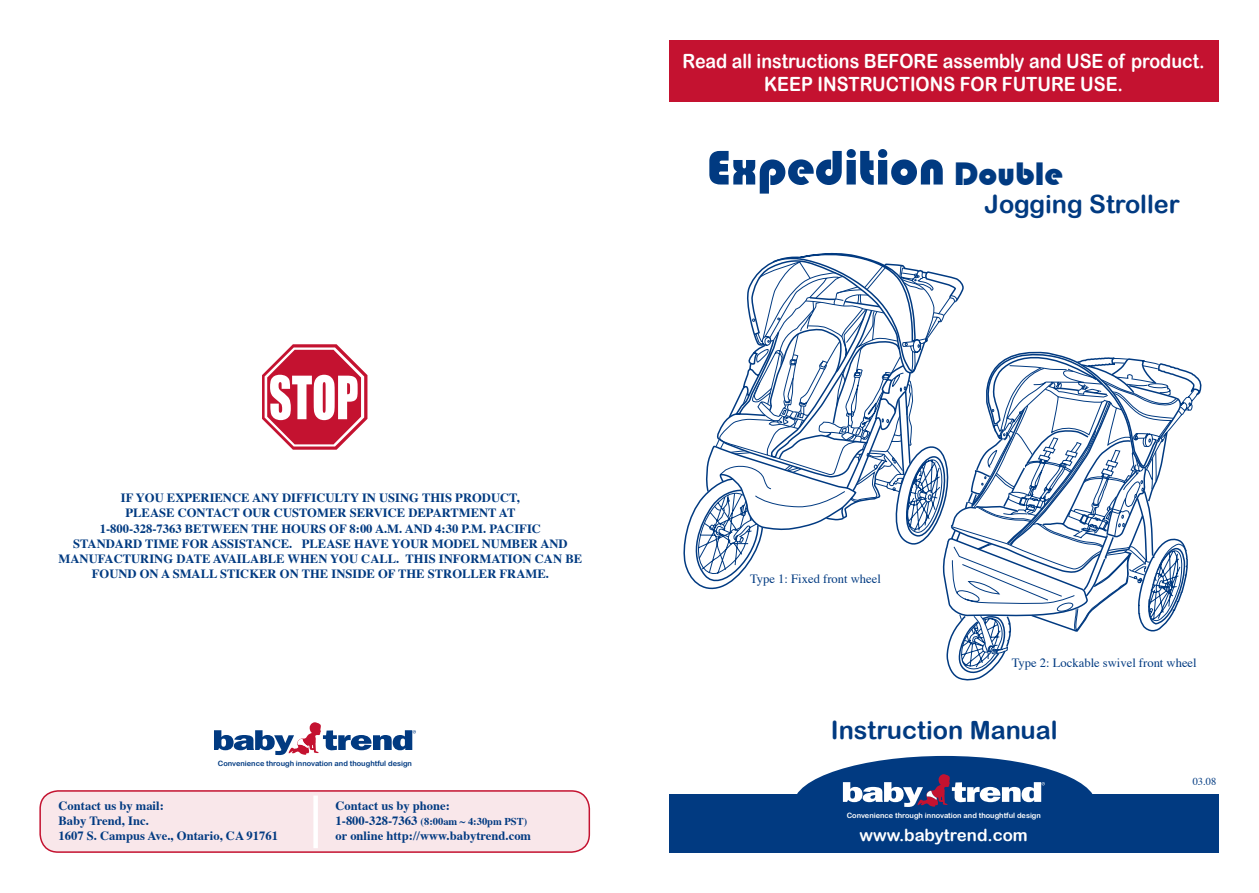
<style>
.page{position:relative;width:1259px;height:893px;background:#fff}
.page>*{position:absolute;margin:0;border:0;box-sizing:border-box;transform-origin:0 0}
.t1{font:50.4px "Bauhaus 93";color:#013a81}
.t2{font:25.2px "Arial Rounded MT Bold";color:#013a81}
.t3{font:19.65px/23.1px "Arial Rounded MT Bold";color:#fff;text-align:center;scale:.91 1}
.t4{font:16.8px "Arial Rounded MT Bold";color:#fff}
.t5{font:700 12.6px/15.1px "Times";color:#013a81;text-align:center}
.t6{font:12.6px "Times";color:#013a81}
.t7{font:700 10.5px "Times";color:#013a81}
.t8{font:10.5px "Times";color:#013a81}
.t9{font:7.35px "Arial Rounded MT Bold";color:#fff}
.t10{font:7.35px "Arial Rounded MT Bold";color:#013a81}
.s1{font-size:33.6px}
.s2{font-size:12.6px}
</style>
<div class="page">
<div style="left:793px;top:756px;width:303px;height:97px;background:#013a81;border-radius:50%"></div>
<div style="left:669px;top:794px;width:549px;height:59px;background:#013a81"></div>
<svg style="left:843px;top:774px;width:202px;height:33px"></svg>
<div style="left:669px;top:40px;width:549px;height:62px;background:#c41230"></div>
<svg style="left:683px;top:252px;width:519px;height:429px"></svg>
<svg style="left:214px;top:722px;width:202px;height:33px"></svg>
<svg style="left:262px;top:344px;width:105px;height:106px"></svg>
<div style="left:40px;top:791px;width:549px;height:61px;background:#f9e7ea;border-radius:18px"></div>
<div style="left:39px;top:790px;width:551px;height:63px;border:2px solid #c41230;border-radius:18px"></div>
<div style="left:313px;top:795px;width:5px;height:53px;background:#fff"></div>
<h3 class="t3" style="left:682px;top:49px;width:575px">Read all instructions BEFORE assembly and USE of product.<br>KEEP INSTRUCTIONS FOR FUTURE USE.</h3>
<h1 class="t1" style="left:706px;top:139px;width:358px">Expedition <span class="s1">Double</span></h1>
<h2 class="t2" style="left:984px;top:189px;width:197px">Jogging Stroller</h2>
<p class="t5" style="left:59px;top:489px;width:525px">IF YOU EXPERIENCE ANY DIFFICULTY IN USING THIS PRODUCT,<br>PLEASE CONTACT OUR CUSTOMER SERVICE DEPARTMENT AT<br>1-800-328-7363 BETWEEN THE HOURS OF 8:00 A.M. AND 4:30 P.M. PACIFIC<br>STANDARD TIME FOR ASSISTANCE. PLEASE HAVE YOUR MODEL NUMBER AND MANUFACTURING DATE AVAILABLE WHEN YOU CALL. THIS INFORMATION CAN BE FOUND ON A SMALL STICKER ON THE INSIDE OF THE STROLLER FRAME.</p>
<p class="t10" style="left:218px;top:759px;width:196px">Convenience through innovation and thoughtful design</p>
<p class="t5" style="left:58px;top:796px;width:221px;text-align:left">Contact us by mail:<br>Baby Trend, Inc.<br>1607 S. Campus Ave., Ontario, CA 91761</p>
<p class="t5" style="left:335px;top:796px;width:116px">Contact us by phone:</p>
<p class="t7" style="left:335px;top:811px;width:193px"><span class="s2">1-800-328-7363</span> (8:00am ~ 4:30pm PST)</p>
<p class="t5" style="left:335px;top:827px;width:197px">or online http://www.babytrend.com</p>
<p class="t6" style="left:750px;top:567px;width:132px">Type 1: Fixed front wheel</p>
<p class="t6" style="left:1011px;top:651px;width:186px">Type 2: Lockable swivel front wheel</p>
<h2 class="t2" style="left:831px;top:715px;width:228px">Instruction Manual</h2>
<p class="t9" style="left:847px;top:811px;width:196px">Convenience through innovation and thoughtful design</p>
<h3 class="t4" style="left:859px;top:825px;width:170px">www.babytrend.com</h3>
<p class="t8" style="left:1192px;top:771px;width:25px">03.08</p>
</div>
